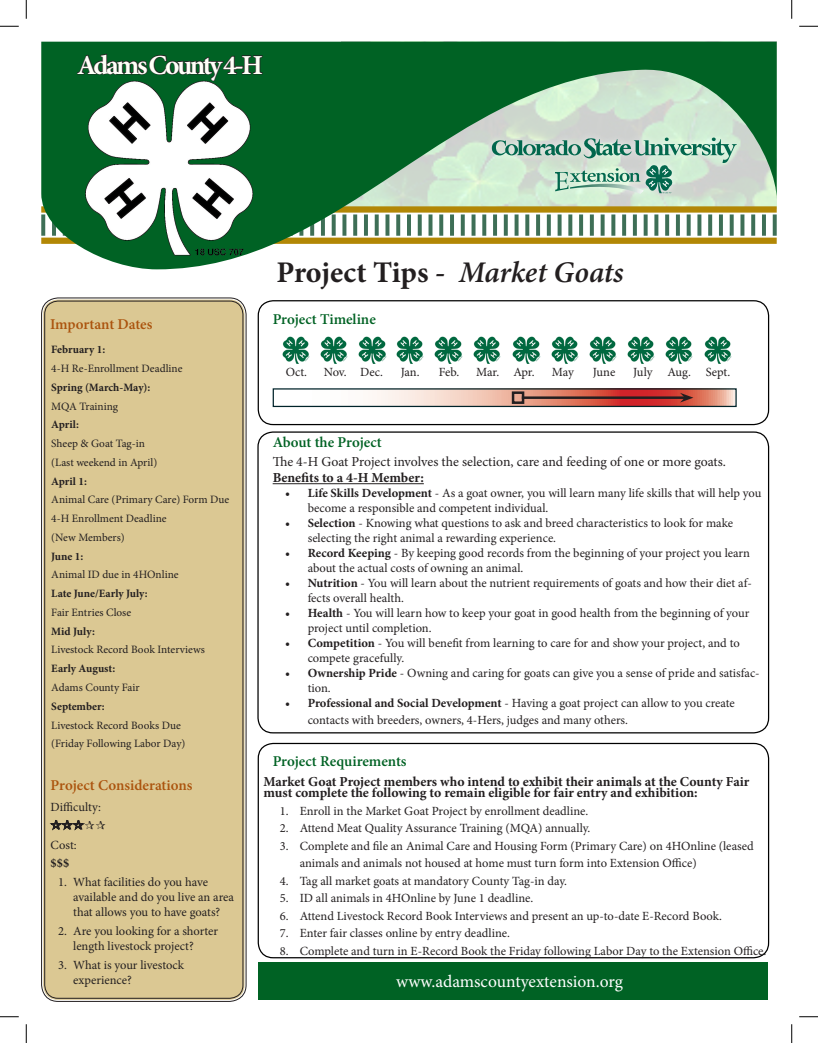
<style>
.page{position:relative;width:818px;height:1043px;background:#fff}
.page>*{position:absolute;margin:0;border:0;box-sizing:border-box;transform-origin:0 0}
.t1{font:700 30px "Minion Pro";letter-spacing:-.005em;color:#231f20}
.t2{font:700 27.5px "Minion Pro";letter-spacing:-.095em;color:#fffff8}
.t3{font:17.5px "Minion Pro";color:#fff}
.t4{font:600 15px "Minion Pro";color:#006224}
.t5{font:600 15px "Minion Pro";letter-spacing:-.005em;color:#ab540e}
.Sidebar_Copy{font:700 13.75px/11.2px "Minion Pro";letter-spacing:-.005em;color:#231f20}
.t6{font:13.75px "Minion Pro";letter-spacing:-.005em;color:#231f20}
.Sidebar_Copy-2{font:12.5px/15px "Minion Pro";letter-spacing:-.005em;color:#231f20}
.Sidebar_Copy-3{font:700 12.5px "Minion Pro";color:#231f20}
.Sidebar_Copy-4{font:11.25px "Minion Pro";color:#231f20}
.Sidebar_Copy-5{font:700 11.25px "Minion Pro";color:#231f20}
.s1{font-weight:600;font-style:italic}
.s2{font-weight:700}
</style>
<div class="page">
<div style="left:258px;top:300px;width:511px;height:125px;border:1px solid #000;border-radius:15px"></div>
<img style="left:282px;top:336px;width:27px;height:27px">
<img style="left:320px;top:336px;width:28px;height:27px">
<img style="left:359px;top:336px;width:27px;height:27px">
<img style="left:396px;top:336px;width:27px;height:27px">
<img style="left:435px;top:336px;width:27px;height:27px">
<img style="left:473px;top:336px;width:27px;height:27px">
<img style="left:512px;top:336px;width:28px;height:27px">
<img style="left:551px;top:336px;width:27px;height:27px">
<img style="left:589px;top:336px;width:28px;height:27px">
<img style="left:627px;top:336px;width:27px;height:27px">
<img style="left:665px;top:336px;width:27px;height:27px">
<img style="left:704px;top:336px;width:27px;height:27px">
<svg style="left:41px;top:42px;width:735px;height:227px"></svg>
<img style="left:76px;top:82px;width:183px;height:178px">
<svg style="left:76px;top:53px;width:187px;height:29px;background:#085123"></svg>
<div style="left:43px;top:299px;width:201px;height:700px;background:#dbc893;border-radius:15px"></div>
<div style="left:41px;top:297px;width:205px;height:704px;border:1px solid #231f20;border-radius:17px"></div>
<div style="left:44px;top:301px;width:199px;height:697px;border:1px solid #231f20;border-radius:13px"></div>
<svg style="left:372px;top:390px;width:362px;height:15px;background:#e89a8d"></svg>
<div style="left:272px;top:388px;width:464px;height:19px;border:1px solid #00232a"></div>
<hr style="left:523px;top:396px;width:161px;height:3px;background:#231f20">
<div style="left:512px;top:391px;width:12px;height:13px;border:2px solid #231f20"></div>
<svg style="left:680px;top:393px;width:13px;height:9px"></svg>
<div style="left:257px;top:431px;width:512px;height:302px;border:1px solid #000;border-radius:15px"></div>
<div style="left:258px;top:742px;width:511px;height:216px;border:1px solid #000;border-radius:15px"></div>
<div style="left:258px;top:962px;width:509px;height:37px;background:#006224"></div>
<hr style="left:272px;top:483px;width:152px;height:1px;background:#231f20">
<svg style="left:0;top:25px;width:19px;height:2px"></svg>
<svg style="left:799px;top:25px;width:19px;height:2px"></svg>
<svg style="left:0;top:1016px;width:19px;height:1px"></svg>
<svg style="left:799px;top:1016px;width:19px;height:1px"></svg>
<svg style="left:25px;top:0;width:2px;height:19px"></svg>
<svg style="left:25px;top:1024px;width:2px;height:18px"></svg>
<svg style="left:791px;top:0;width:1px;height:19px"></svg>
<svg style="left:791px;top:1024px;width:1px;height:18px"></svg>
<svg style="left:49px;top:820px;width:36px;height:11px"></svg>
<p class="t2" style="left:77px;top:46px;width:187px">Adams County 4-H</p>
<p class="t5" style="left:50px;top:313px;width:104px">Important Dates</p>
<p class="Sidebar_Copy-5" style="left:51px;top:342px;width:56px">February 1:</p>
<p class="Sidebar_Copy-4" style="left:51px;top:361px;width:133px">4-H Re-Enrollment Deadline</p>
<p class="Sidebar_Copy-5" style="left:51px;top:379px;width:101px">Spring (March-May):</p>
<p class="Sidebar_Copy-4" style="left:51px;top:398px;width:68px">MQA Training</p>
<p class="Sidebar_Copy-5" style="left:51px;top:417px;width:29px">April:</p>
<p class="Sidebar_Copy-4" style="left:51px;top:436px;width:95px">Sheep &amp; Goat Tag-in</p>
<p class="Sidebar_Copy-4" style="left:51px;top:455px;width:107px">(Last weekend in April)</p>
<p class="Sidebar_Copy-5" style="left:51px;top:473px;width:37px">April 1:</p>
<p class="Sidebar_Copy-4" style="left:51px;top:492px;width:179px">Animal Care (Primary Care) Form Due</p>
<p class="Sidebar_Copy-4" style="left:51px;top:511px;width:117px">4-H Enrollment Deadline</p>
<p class="Sidebar_Copy-4" style="left:51px;top:530px;width:75px">(New Members)</p>
<p class="Sidebar_Copy-5" style="left:51px;top:548px;width:34px">June 1:</p>
<p class="Sidebar_Copy-4" style="left:51px;top:567px;width:129px">Animal ID due in 4HOnline</p>
<p class="Sidebar_Copy-5" style="left:51px;top:585px;width:98px">Late June/Early July:</p>
<p class="Sidebar_Copy-4" style="left:51px;top:605px;width:81px">Fair Entries Close</p>
<p class="Sidebar_Copy-5" style="left:51px;top:623px;width:45px">Mid July:</p>
<p class="Sidebar_Copy-4" style="left:51px;top:642px;width:155px">Livestock Record Book Interviews</p>
<p class="Sidebar_Copy-5" style="left:51px;top:660px;width:65px">Early August:</p>
<p class="Sidebar_Copy-4" style="left:51px;top:680px;width:90px">Adams County Fair</p>
<p class="Sidebar_Copy-5" style="left:51px;top:698px;width:55px">September:</p>
<p class="Sidebar_Copy-4" style="left:51px;top:717px;width:131px">Livestock Record Books Due</p>
<p class="Sidebar_Copy-4" style="left:51px;top:736px;width:136px">(Friday Following Labor Day)</p>
<p class="t1" style="left:276px;top:251px;width:349px">Project Tips - <span class="s1">Market Goats</span></p>
<p class="t4" style="left:272px;top:309px;width:105px">Project Timeline</p>
<p class="Sidebar_Copy-2" style="left:286px;top:364px;width:23px">Oct.</p>
<p class="Sidebar_Copy-2" style="left:324px;top:364px;width:24px">Nov.</p>
<p class="Sidebar_Copy-2" style="left:360px;top:364px;width:24px">Dec.</p>
<p class="Sidebar_Copy-2" style="left:401px;top:364px;width:20px">Jan.</p>
<p class="Sidebar_Copy-2" style="left:439px;top:364px;width:22px">Feb.</p>
<p class="Sidebar_Copy-2" style="left:476px;top:364px;width:24px">Mar.</p>
<p class="Sidebar_Copy-2" style="left:513px;top:364px;width:23px">Apr.</p>
<p class="Sidebar_Copy-2" style="left:552px;top:364px;width:23px">May</p>
<p class="Sidebar_Copy-2" style="left:593px;top:364px;width:24px">June</p>
<p class="Sidebar_Copy-2" style="left:633px;top:364px;width:21px">July</p>
<p class="Sidebar_Copy-2" style="left:667px;top:364px;width:25px">Aug.</p>
<p class="Sidebar_Copy-2" style="left:705px;top:364px;width:26px">Sept.</p>
<p class="t4" style="left:272px;top:432px;width:111px">About the Project</p>
<p class="t6" style="left:272px;top:452px;width:455px">The 4-H Goat Project involves the selection, care and feeding of one or more goats.</p>
<p class="Sidebar_Copy" style="left:272px;top:472px;width:153px">Benefits to a 4-H Member:</p>
<p class="Sidebar_Copy-2" style="left:308px;top:486px;width:455px;text-indent:-22px"><span class="s2">• Life Skills Development</span> - As a goat owner, you will learn many life skills that will help you become a responsible and competent individual.</p>
<p class="Sidebar_Copy-2" style="left:308px;top:516px;width:427px;text-indent:-22px"><span class="s2">• Selection</span> - Knowing what questions to ask and breed characteristics to look for make selecting the right animal a rewarding experience.</p>
<p class="Sidebar_Copy-2" style="left:308px;top:546px;width:444px;text-indent:-22px"><span class="s2">• Record Keeping</span> - By keeping good records from the beginning of your project you learn about the actual costs of owning an animal.</p>
<p class="Sidebar_Copy-2" style="left:308px;top:576px;width:445px;text-indent:-22px"><span class="s2">• Nutrition</span> - You will learn about the nutrient requirements of goats and how their diet af&shy;fects overall health.</p>
<p class="Sidebar_Copy-2" style="left:308px;top:606px;width:443px;text-indent:-22px"><span class="s2">• Health</span> - You will learn how to keep your goat in good health from the beginning of your project until completion.</p>
<p class="Sidebar_Copy-2" style="left:308px;top:636px;width:433px;text-indent:-22px"><span class="s2">• Competition</span> - You will benefit from learning to care for and show your project, and to compete gracefully.</p>
<p class="Sidebar_Copy-2" style="left:308px;top:666px;width:453px;text-indent:-22px"><span class="s2">• Ownership Pride</span> - Owning and caring for goats can give you a sense of pride and satisfac&shy;tion.</p>
<p class="Sidebar_Copy-2" style="left:308px;top:695px;width:429px;line-height:16.5px;text-indent:-22px"><span class="s2">• Professional and Social Development</span> - Having a goat project can allow to you create contacts with breeders, owners, 4-Hers, judges and many others.</p>
<p class="t4" style="left:272px;top:750px;width:135px">Project Requirements</p>
<p class="t5" style="left:51px;top:775px;width:143px">Project Considerations</p>
<p class="Sidebar_Copy-2" style="left:51px;top:799px;width:52px">Difficulty:</p>
<p class="Sidebar_Copy-2" style="left:51px;top:837px;width:28px">Cost:</p>
<p class="Sidebar_Copy-3" style="left:51px;top:854px;width:20px">$$$</p>
<p class="Sidebar_Copy-2" style="left:73px;top:874px;width:162px;text-indent:-15px">1. What facilities do you have available and do you live an area that allows you to have goats?</p>
<p class="Sidebar_Copy-2" style="left:73px;top:923px;width:146px;text-indent:-15px">2. Are you looking for a shorter length livestock project?</p>
<p class="Sidebar_Copy-2" style="left:73px;top:957px;width:112px;text-indent:-15px">3. What is your livestock experience?</p>
<p class="Sidebar_Copy" style="left:263px;top:775px;width:487px">Market Goat Project members who intend to exhibit their animals at the County Fair must complete the following to remain eligible for fair entry and exhibition:</p>
<p class="Sidebar_Copy-2" style="left:280px;top:803px;width:310px">1. Enroll in the Market Goat Project by enrollment deadline.</p>
<p class="Sidebar_Copy-2" style="left:280px;top:820px;width:312px">2. Attend Meat Quality Assurance Training (MQA) annually.</p>
<p class="Sidebar_Copy-2" style="left:300px;top:837px;width:455px;line-height:17.5px;text-indent:-20px">3. Complete and file an Animal Care and Housing Form (Primary Care) on 4HOnline (leased animals and animals not housed at home must turn form into Extension Office)</p>
<p class="Sidebar_Copy-2" style="left:280px;top:873px;width:289px">4. Tag all market goats at mandatory County Tag-in day.</p>
<p class="Sidebar_Copy-2" style="left:280px;top:890px;width:255px">5. ID all animals in 4HOnline by June 1 deadline.</p>
<p class="Sidebar_Copy-2" style="left:280px;top:908px;width:443px">6. Attend Livestock Record Book Interviews and present an up-to-date E-Record Book.</p>
<p class="Sidebar_Copy-2" style="left:280px;top:925px;width:232px">7. Enter fair classes online by entry deadline.</p>
<p class="Sidebar_Copy-2" style="left:280px;top:943px;width:488px">8. Complete and turn in E-Record Book the Friday following Labor Day to the Extension Office.</p>
<p class="t3" style="left:396px;top:969px;width:228px">www.adamscountyextension.org</p>
</div>
